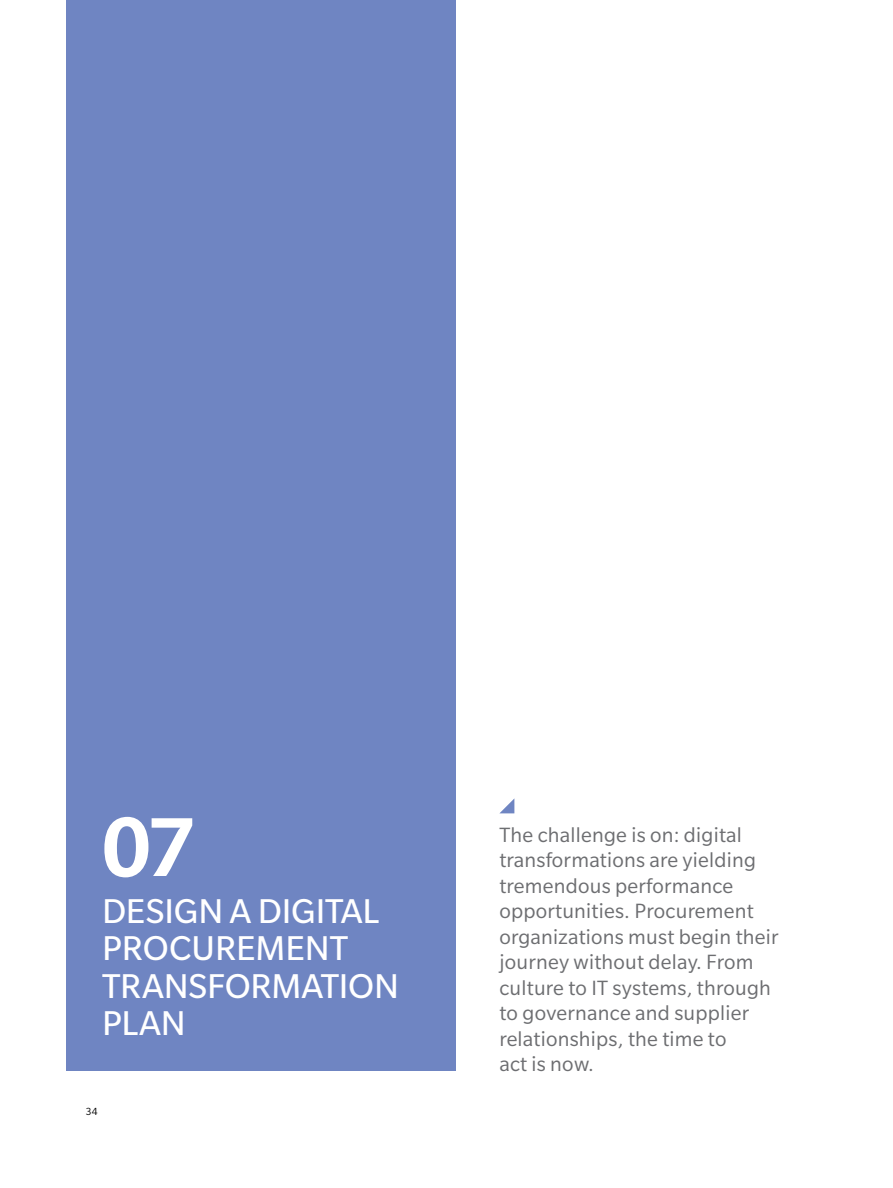
<style>
.page{position:relative;width:893px;height:1188px;background:#fff}
.page>*{position:absolute;margin:0;border:0;box-sizing:border-box;transform-origin:0 0}
.t1{font:800 82.5px "Caecilia LT Std";color:#fff}
.t2{font:37.5px/37.5px "Slate Pro";letter-spacing:-.005em;color:#fff}
.t3{font:22.5px/25.5px "Slate Pro";letter-spacing:.01em;color:#6d6e71}
.t4{font:11.25px "Slate Pro";color:#000}
</style>
<div class="page">
<div style="left:66px;top:0;width:389px;height:1071px;background:#6f85c2"></div>
<svg style="left:500px;top:799px;width:14px;height:14px"></svg>
<h1 class="t1" style="left:102px;top:796px;width:96px">07</h1>
<h2 class="t2" style="left:102px;top:892px;width:299px">DESIGN A DIGITAL<br>PROCUREMENT<br>TRANSFORMATION<br>PLAN</h2>
<p class="t4" style="left:86px;top:1105px;width:13px">34</p>
<p class="t3" style="left:499px;top:822px;width:281px">The challenge is on: digital transformations are yielding tremendous performance opportunities. Procurement organizations must begin their journey without delay. From culture to IT systems, through to governance and supplier relationships, the time to<br>act is now.</p>
</div>
